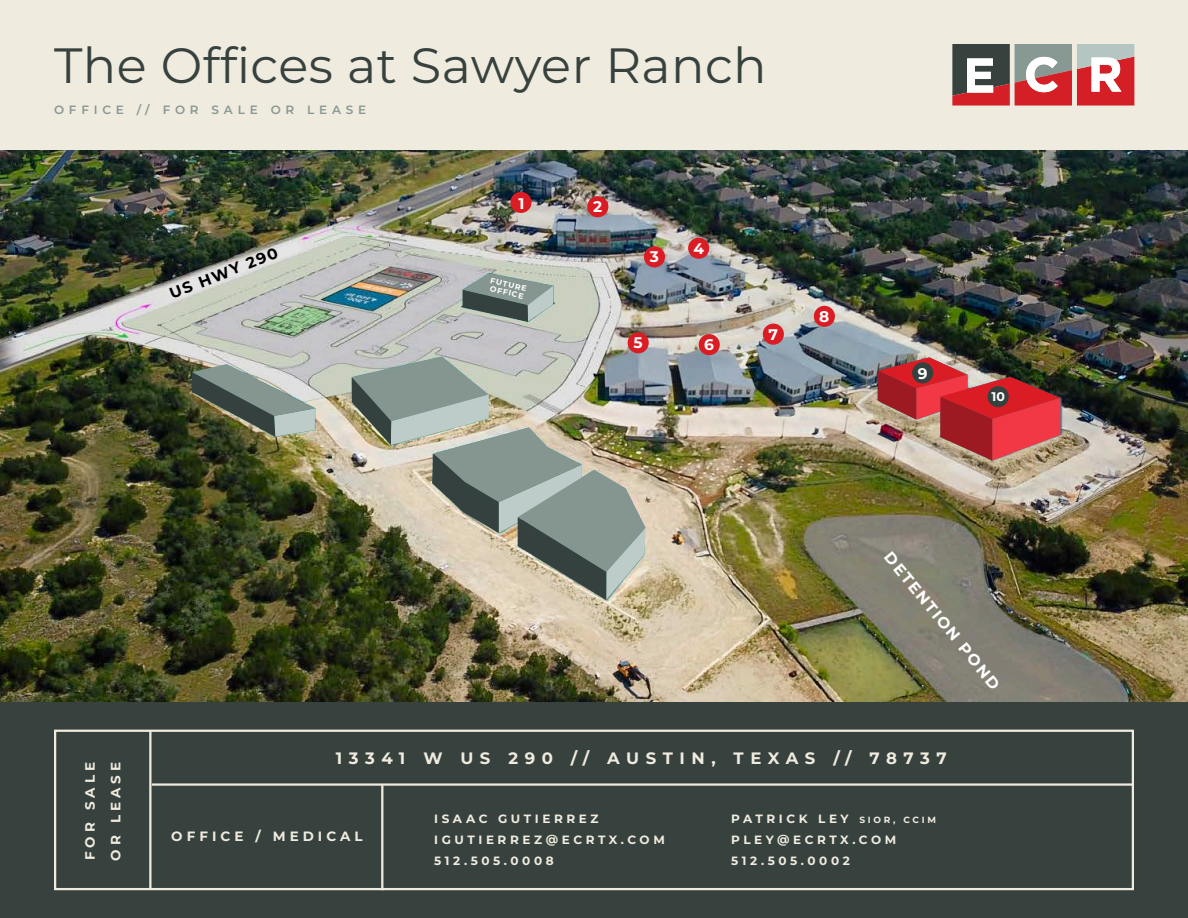
<style>
.page{position:relative;width:1188px;height:918px;background:#fff}
.page>*{position:absolute;margin:0;border:0;box-sizing:border-box;transform-origin:0 0}
.t1{font:49.5px "Montserrat";letter-spacing:.01em;color:#37423f}
.t2{font:700 16.5px "Montserrat";letter-spacing:.4em;color:#f0ebdf}
.t3{font:700 15.75px "Montserrat";color:#fff}
.t4{font:700 15.6px "Montserrat";color:#000}
.t5{font:700 15.45px "Montserrat";color:#fff}
.t6{font:700 13.5px/25.5px "Montserrat";letter-spacing:.3em;color:#f0ebdf}
.t7{font:700 12.6px "Montserrat";color:#fff}
.t8{font:700 12px/21px "Montserrat";letter-spacing:.3em;color:#f0ebdf}
.t9{font:600 12px "Montserrat";letter-spacing:.4em;color:#889893}
.t10{font:700 7.8px/7.8px "Montserrat";color:#fff}
.s1{font-size:9px}
</style>
<div class="page">
<img style="left:0;top:150px;width:1188px;height:552px">
<svg style="left:164px;top:241px;width:138px;height:58px;background:#9ba198"></svg>
<svg style="left:463px;top:273px;width:90px;height:49px;background:#87948f"></svg>
<img style="left:192px;top:364px;width:123px;height:73px">
<img style="left:352px;top:356px;width:294px;height:244px">
<img style="left:878px;top:357px;width:182px;height:103px">
<div style="left:912px;top:362px;width:21px;height:21px;background:#34413f;border-radius:50%"></div>
<div style="left:988px;top:386px;width:21px;height:21px;background:#34413f;border-radius:50%"></div>
<div style="left:814px;top:306px;width:21px;height:21px;background:#da1d25;border-radius:50%"></div>
<div style="left:763px;top:324px;width:21px;height:21px;background:#da1d25;border-radius:50%"></div>
<div style="left:699px;top:334px;width:21px;height:21px;background:#da1d25;border-radius:50%"></div>
<div style="left:628px;top:332px;width:21px;height:21px;background:#da1d25;border-radius:50%"></div>
<div style="left:688px;top:238px;width:21px;height:21px;background:#da1d25;border-radius:50%"></div>
<div style="left:644px;top:246px;width:21px;height:21px;background:#da1d25;border-radius:50%"></div>
<div style="left:587px;top:196px;width:21px;height:21px;background:#da1d25;border-radius:50%"></div>
<div style="left:510px;top:192px;width:22px;height:21px;background:#da1d25;border-radius:50%"></div>
<div style="left:0;top:702px;width:1188px;height:216px;background:#37423f"></div>
<div style="left:54px;top:730px;width:1080px;height:160px;border:2px solid #f0ebdf"></div>
<hr style="left:152px;top:783px;width:980px;height:3px;background:#f0ebdf">
<hr style="left:149px;top:730px;width:3px;height:159px;background:#f0ebdf">
<hr style="left:381px;top:785px;width:2px;height:105px;background:#f0ebdf">
<div style="left:0;top:0;width:1188px;height:150px;background:#f0ebdf"></div>
<svg style="left:952px;top:44px;width:182px;height:62px;background:#b47879"></svg>
<h1 class="t1" style="left:54px;top:31px;width:714px">The Offices at Sawyer Ranch</h1>
<p class="t9" style="left:54px;top:101px;width:314px">OFFICE // FOR SALE OR LEASE</p>
<h3 class="t4" style="left:166px;top:283px;width:117px;rotate:-21deg">US HWY 290</h3>
<p class="t5" style="left:518px;top:192px;width:8px">1</p>
<p class="t5" style="left:593px;top:196px;width:11px">2</p>
<p class="t10" style="left:492px;top:276px;width:38px;rotate:13deg">FUTURE<br>OFFICE</p>
<p class="t5" style="left:650px;top:245px;width:11px">3</p>
<p class="t5" style="left:693px;top:237px;width:12px">4</p>
<p class="t5" style="left:634px;top:332px;width:11px">5</p>
<p class="t5" style="left:704px;top:334px;width:11px">6</p>
<p class="t5" style="left:769px;top:324px;width:11px">7</p>
<p class="t5" style="left:819px;top:306px;width:12px">8</p>
<p class="t5" style="left:918px;top:362px;width:11px">9</p>
<p class="t7" style="left:991px;top:387px;width:15px">10</p>
<p class="t6" style="left:77px;top:861px;width:100px;rotate:-90deg">FOR SALE<br>OR LEASE</p>
<h3 class="t3" style="left:897px;top:546px;width:174px;rotate:51deg">DETENTION POND</h3>
<h2 class="t2" style="left:336px;top:746px;width:613px">13341 W US 290 // AUSTIN, TEXAS // 78737</h2>
<p class="t6" style="left:171px;top:823px;width:193px">OFFICE / MEDICAL</p>
<p class="t8" style="left:434px;top:808px;width:232px">ISAAC GUTIERREZ<br>IGUTIERREZ@ECRTX.COM<br>512.505.0008</p>
<p class="t8" style="left:731px;top:808px;width:206px">PATRICK LEY <span class="s1">SIOR, CCIM<br></span>PLEY@ECRTX.COM<br>512.505.0002</p>
</div>
